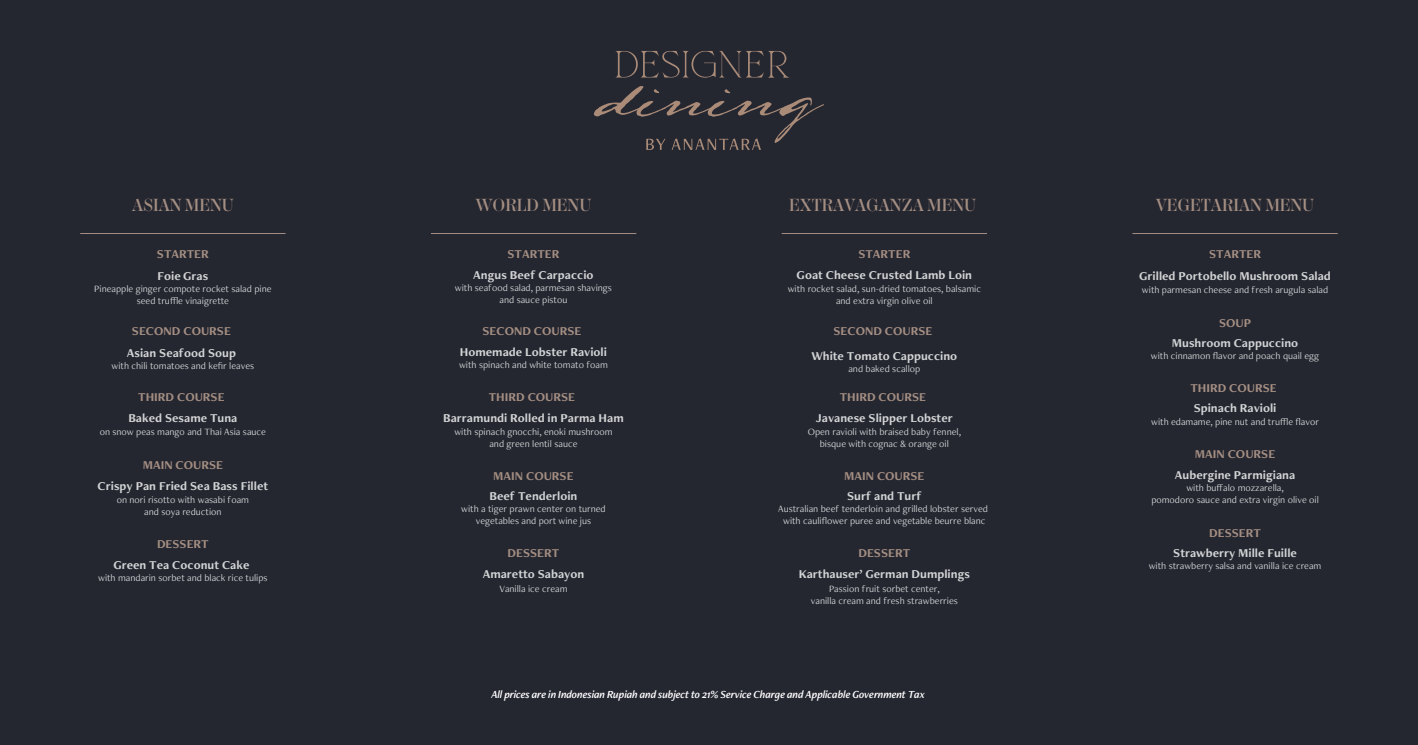
<style>
.page{position:relative;width:1418px;height:745px;background:#fff}
.page>*{position:absolute;margin:0;border:0;box-sizing:border-box;transform-origin:0 0}
.t1{font:600 17.5px "Chamberi Display";color:#a48e82}
.t2{font:700 12.5px "Freight Neo Pro";color:#d1d3d4}
.t3{font:700 12.5px "Freight Neo Pro";color:#a48e82}
.t4{font:italic 11.25px "Freight Neo Pro Semi";letter-spacing:-.02em;color:#fff}
.t5{font:10px/12px "Freight Neo Pro";color:#d1d3d4;text-align:center}
</style>
<div class="page">
<div style="left:0;top:0;width:1418px;height:744px;background:#242630"></div>
<hr style="left:781px;top:233px;width:206px;height:1px;background:#a48e82">
<hr style="left:431px;top:233px;width:205px;height:1px;background:#a48e82">
<hr style="left:80px;top:233px;width:205px;height:1px;background:#a48e82">
<hr style="left:1132px;top:233px;width:205px;height:1px;background:#a48e82">
<svg style="left:615px;top:51px;width:175px;height:27px"></svg>
<svg style="left:594px;top:86px;width:230px;height:64px"></svg>
<h1 class="t1" style="left:132px;top:192px;width:103px">ASIAN MENU</h1>
<p class="t3" style="left:157px;top:246px;width:53px">STARTER</p>
<p class="t2" style="left:157px;top:267px;width:52px">Foie Gras</p>
<p class="t5" style="left:94px;top:282px;width:179px">Pineapple ginger compote rocket salad pine seed truffle vinaigrette</p>
<p class="t3" style="left:132px;top:322px;width:100px">SECOND COURSE</p>
<p class="t2" style="left:127px;top:344px;width:111px">Asian Seafood Soup</p>
<p class="t5" style="left:112px;top:359px;width:144px">with chili tomatoes and kefir leaves</p>
<p class="t3" style="left:138px;top:388px;width:88px">THIRD COURSE</p>
<p class="t2" style="left:128px;top:409px;width:111px">Baked Sesame Tuna</p>
<p class="t5" style="left:100px;top:425px;width:168px">on snow peas mango and Thai Asia sauce</p>
<p class="t3" style="left:143px;top:456px;width:82px">MAIN COURSE</p>
<p class="t2" style="left:98px;top:477px;width:172px">Crispy Pan Fried Sea Bass Fillet</p>
<p class="t5" style="left:117px;top:492px;width:134px">on nori risotto with wasabi foam and soya reduction</p>
<p class="t3" style="left:157px;top:535px;width:53px">DESSERT</p>
<p class="t2" style="left:113px;top:556px;width:138px">Green Tea Coconut Cake</p>
<p class="t5" style="left:98px;top:571px;width:171px">with mandarin sorbet and black rice tulips</p>
<h1 class="t1" style="left:476px;top:192px;width:117px">WORLD MENU</h1>
<h1 class="t1" style="left:789px;top:192px;width:188px">EXTRAVAGANZA MENU</h1>
<h1 class="t1" style="left:1156px;top:192px;width:159px">VEGETARIAN MENU</h1>
<p class="t3" style="left:507px;top:246px;width:53px">STARTER</p>
<p class="t3" style="left:858px;top:246px;width:53px">STARTER</p>
<p class="t3" style="left:1209px;top:246px;width:53px">STARTER</p>
<p class="t2" style="left:473px;top:266px;width:122px">Angus Beef Carpaccio</p>
<p class="t5" style="left:455px;top:281px;width:159px">with seafood salad, parmesan shavings and sauce pistou</p>
<p class="t3" style="left:482px;top:322px;width:100px">SECOND COURSE</p>
<p class="t2" style="left:460px;top:343px;width:149px">Homemade Lobster Ravioli</p>
<p class="t5" style="left:459px;top:358px;width:150px">with spinach and white tomato foam</p>
<p class="t2" style="left:796px;top:266px;width:177px">Goat Cheese Crusted Lamb Loin</p>
<p class="t5" style="left:787px;top:282px;width:195px">with rocket salad, sun-dried tomatoes, balsamic and extra virgin olive oil</p>
<p class="t3" style="left:833px;top:322px;width:100px">SECOND COURSE</p>
<p class="t2" style="left:811px;top:347px;width:147px">White Tomato Cappuccino</p>
<p class="t5" style="left:848px;top:362px;width:73px">and baked scallop</p>
<p class="t2" style="left:1139px;top:267px;width:193px">Grilled Portobello Mushroom Salad</p>
<p class="t5" style="left:1142px;top:283px;width:188px">with parmesan cheese and fresh arugula salad</p>
<p class="t3" style="left:1219px;top:314px;width:34px">SOUP</p>
<p class="t2" style="left:1171px;top:334px;width:128px">Mushroom Cappuccino</p>
<p class="t5" style="left:1150px;top:349px;width:170px">with cinnamon flavor and poach quail egg</p>
<p class="t3" style="left:489px;top:388px;width:88px">THIRD COURSE</p>
<p class="t3" style="left:839px;top:388px;width:88px">THIRD COURSE</p>
<p class="t3" style="left:1190px;top:379px;width:88px">THIRD COURSE</p>
<p class="t2" style="left:443px;top:409px;width:182px">Barramundi Rolled in Parma Ham</p>
<p class="t5" style="left:454px;top:425px;width:159px">with spinach gnocchi, enoki mushroom and green lentil sauce</p>
<p class="t2" style="left:816px;top:409px;width:138px">Javanese Slipper Lobster</p>
<p class="t5" style="left:807px;top:425px;width:155px">Open ravioli with braised baby fennel, bisque with cognac &amp; orange oil</p>
<p class="t2" style="left:1193px;top:399px;width:84px">Spinach Ravioli</p>
<p class="t5" style="left:1151px;top:415px;width:169px">with edamame, pine nut and truffle flavor</p>
<p class="t3" style="left:1194px;top:445px;width:82px">MAIN COURSE</p>
<p class="t3" style="left:493px;top:467px;width:82px">MAIN COURSE</p>
<p class="t3" style="left:844px;top:467px;width:82px">MAIN COURSE</p>
<p class="t2" style="left:489px;top:487px;width:89px">Beef Tenderloin</p>
<p class="t5" style="left:461px;top:502px;width:146px">with a tiger prawn center on turned vegetables and port wine jus</p>
<p class="t5" style="left:778px;top:502px;width:211px">Australian beef tenderloin and grilled lobster served with cauliflower puree and vegetable beurre blanc</p>
<p class="t2" style="left:847px;top:487px;width:76px">Surf and Turf</p>
<p class="t3" style="left:507px;top:544px;width:53px">DESSERT</p>
<p class="t2" style="left:483px;top:565px;width:103px">Amaretto Sabayon</p>
<p class="t5" style="left:499px;top:581px;width:70px">Vanilla ice cream</p>
<p class="t3" style="left:858px;top:544px;width:53px">DESSERT</p>
<p class="t2" style="left:798px;top:565px;width:173px">Karthauser’ German Dumplings</p>
<p class="t5" style="left:811px;top:581px;width:148px">Passion fruit sorbet center,<br>vanilla cream and fresh strawberries</p>
<p class="t4" style="left:491px;top:686px;width:435px">All prices are in Indonesian Rupiah and subject to 21% Service Charge and Applicable Government Tax</p>
<p class="t2" style="left:1175px;top:466px;width:122px">Aubergine Parmigiana</p>
<p class="t5" style="left:1151px;top:481px;width:169px">with buffalo mozzarella,<br>pomodoro sauce and extra virgin olive oil</p>
<p class="t3" style="left:1209px;top:524px;width:53px">DESSERT</p>
<p class="t2" style="left:1173px;top:544px;width:125px">Strawberry Mille Fuille</p>
<p class="t5" style="left:1148px;top:559px;width:174px">with strawberry salsa and vanilla ice cream</p>
</div>
